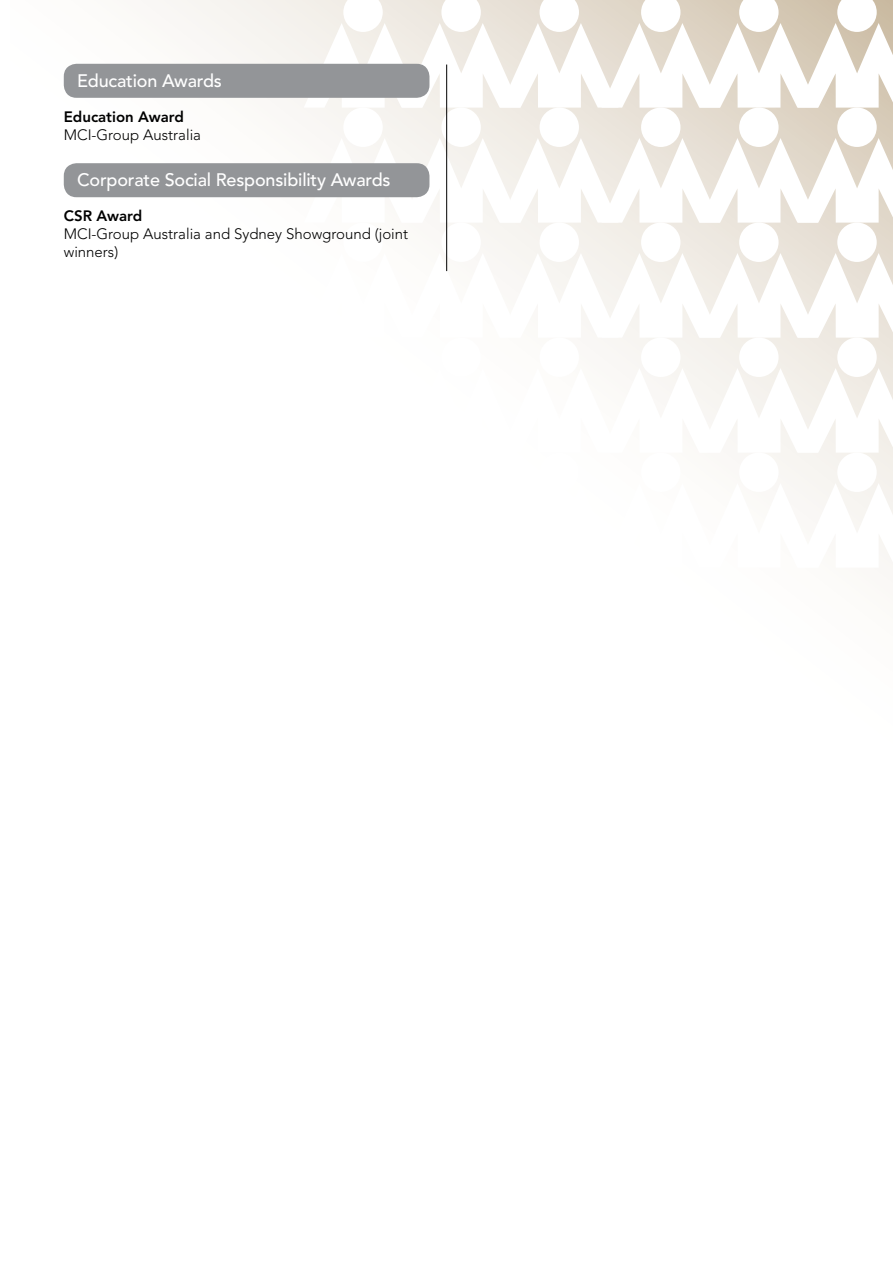
<style>
.page{position:relative;width:893px;height:1263px;background:#fff}
.page>*{position:absolute;margin:0;border:0;box-sizing:border-box;transform-origin:0 0}
.t1{font:500 18px "Avenir";letter-spacing:-.01em;color:#fff}
.t2{font:300 15px/18px "Avenir";color:#000}
.t3{font:800 15px "Avenir";color:#000}
</style>
<div class="page">
<svg style="left:63px;top:0;width:830px;height:569px"></svg>
<svg style="left:304px;top:0;width:589px;height:108px"></svg>
<div style="left:343px;top:108px;width:40px;height:39px;background:#fff;border-radius:50%"></div>
<div style="left:441px;top:108px;width:40px;height:39px;background:#fff;border-radius:50%"></div>
<div style="left:540px;top:108px;width:39px;height:39px;background:#fff;border-radius:50%"></div>
<div style="left:641px;top:108px;width:39px;height:39px;background:#fff;border-radius:50%"></div>
<div style="left:739px;top:108px;width:40px;height:39px;background:#fff;border-radius:50%"></div>
<div style="left:837px;top:108px;width:40px;height:39px;background:#fff;border-radius:50%"></div>
<svg style="left:304px;top:138px;width:589px;height:85px"></svg>
<div style="left:343px;top:223px;width:40px;height:39px;background:#fff;border-radius:50%"></div>
<div style="left:441px;top:223px;width:40px;height:39px;background:#fff;border-radius:50%"></div>
<div style="left:540px;top:223px;width:39px;height:39px;background:#fff;border-radius:50%"></div>
<div style="left:641px;top:223px;width:39px;height:39px;background:#fff;border-radius:50%"></div>
<div style="left:739px;top:223px;width:40px;height:39px;background:#fff;border-radius:50%"></div>
<div style="left:837px;top:223px;width:40px;height:39px;background:#fff;border-radius:50%"></div>
<svg style="left:304px;top:253px;width:589px;height:85px"></svg>
<div style="left:343px;top:338px;width:40px;height:39px;background:#fff;border-radius:50%"></div>
<div style="left:441px;top:338px;width:40px;height:39px;background:#fff;border-radius:50%"></div>
<div style="left:540px;top:338px;width:39px;height:39px;background:#fff;border-radius:50%"></div>
<div style="left:641px;top:338px;width:39px;height:39px;background:#fff;border-radius:50%"></div>
<div style="left:739px;top:338px;width:40px;height:39px;background:#fff;border-radius:50%"></div>
<div style="left:837px;top:338px;width:40px;height:39px;background:#fff;border-radius:50%"></div>
<svg style="left:304px;top:368px;width:589px;height:85px"></svg>
<div style="left:343px;top:453px;width:40px;height:39px;background:#fff;border-radius:50%"></div>
<div style="left:441px;top:453px;width:40px;height:39px;background:#fff;border-radius:50%"></div>
<div style="left:540px;top:453px;width:39px;height:39px;background:#fff;border-radius:50%"></div>
<div style="left:641px;top:453px;width:39px;height:39px;background:#fff;border-radius:50%"></div>
<div style="left:739px;top:453px;width:40px;height:39px;background:#fff;border-radius:50%"></div>
<div style="left:837px;top:453px;width:40px;height:39px;background:#fff;border-radius:50%"></div>
<svg style="left:304px;top:483px;width:589px;height:85px"></svg>
<div style="left:64px;top:64px;width:365px;height:34px;background:#939598;border-radius:13px"></div>
<div style="left:64px;top:163px;width:365px;height:34px;background:#939598;border-radius:13px"></div>
<hr style="left:446px;top:65px;width:1px;height:206px;background:#000">
<p class="t1" style="left:77px;top:70px;width:146px">Education Awards</p>
<p class="t3" style="left:64px;top:107px;width:122px">Education Award</p>
<p class="t2" style="left:64px;top:125px;width:139px">MCI-Group Australia</p>
<p class="t1" style="left:77px;top:169px;width:315px">Corporate Social Responsibility Awards</p>
<p class="t3" style="left:64px;top:207px;width:80px">CSR Award</p>
<p class="t2" style="left:64px;top:225px;width:346px">MCI-Group Australia and Sydney Showground (joint winners)</p>
</div>
